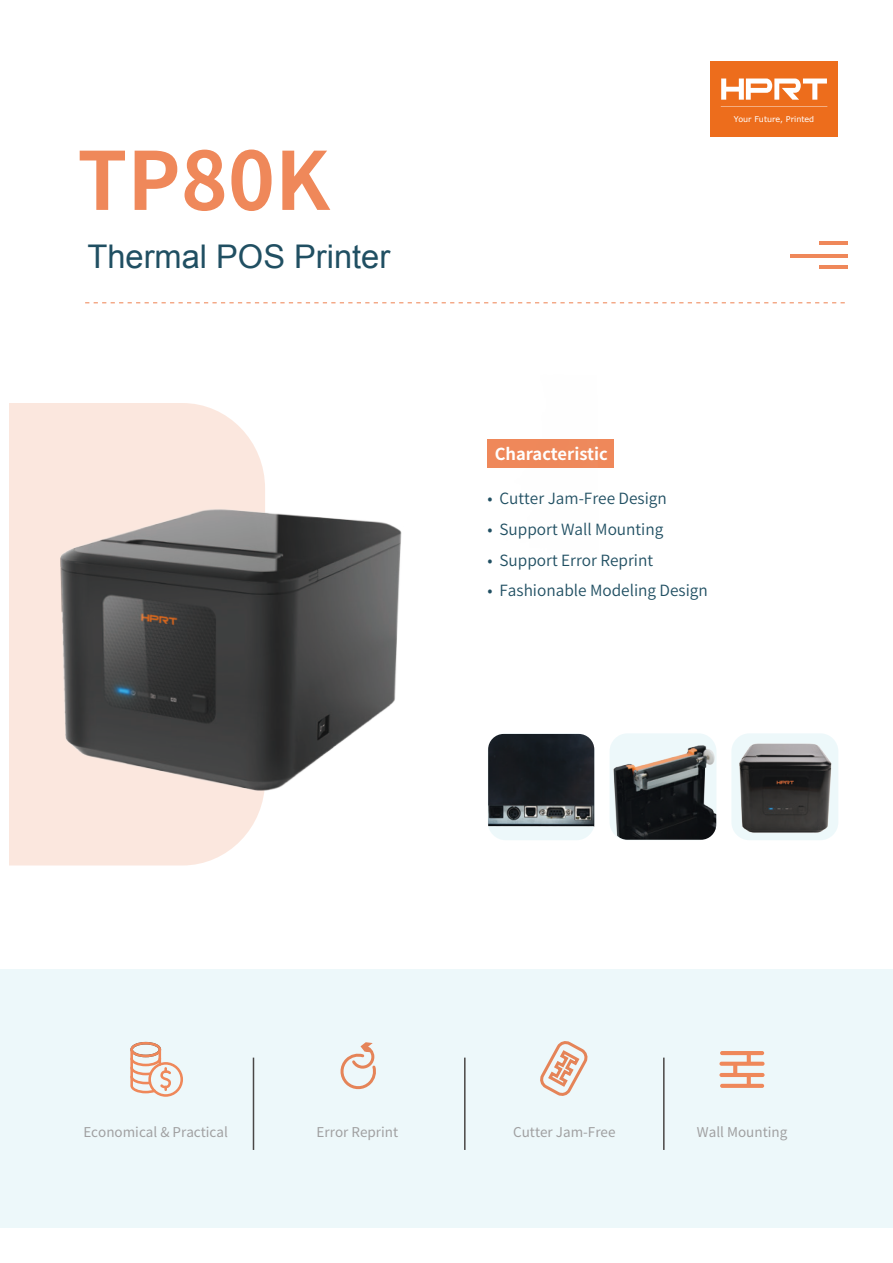
<style>
.page{position:relative;width:893px;height:1263px;background:#fff}
.page>*{position:absolute;margin:0;border:0;box-sizing:border-box;transform-origin:0 0}
.t1{font:700 80.1px "Source Han Sans CN";color:#ef885a}
.t2{font:32.7px "Arial";color:#204f62}
.t3{font:700 16.5px "Source Han Sans CN";color:#fff}
.t4{font:15.45px "Source Han Sans CN";color:#204f62}
.t5{font:13.5px "Source Han Sans CN";color:#a0a0a1}
.t6{font:7.95px "Verdana";color:#fff}
</style>
<div class="page">
<div style="left:710px;top:62px;width:128px;height:75px;background:#ed6d1c"></div>
<svg style="left:721px;top:106px;width:106px;height:1px"></svg>
<svg style="left:721px;top:79px;width:106px;height:21px"></svg>
<div style="left:609px;top:733px;width:107px;height:107px;background:#edf8fa;border-radius:18px"></div>
<div style="left:487px;top:439px;width:127px;height:29px;background:#ef885a"></div>
<div style="left:0;top:969px;width:893px;height:259px;background:#edf8fa"></div>
<svg style="left:85px;top:302px;width:760px;height:1px"></svg>
<hr style="left:791px;top:254px;width:57px;height:4px;background:#ef885a">
<hr style="left:819px;top:265px;width:29px;height:3px;background:#ef885a">
<hr style="left:819px;top:241px;width:29px;height:3px;background:#ef885a">
<img style="left:9px;top:403px;width:586px;height:463px">
<img style="left:612px;top:736px;width:67px;height:104px">
<img style="left:488px;top:734px;width:106px;height:106px">
<img style="left:679px;top:733px;width:159px;height:107px">
<hr style="left:253px;top:1057px;width:1px;height:93px;background:#4a4746">
<hr style="left:464px;top:1057px;width:2px;height:93px;background:#4a4746">
<hr style="left:663px;top:1057px;width:2px;height:93px;background:#4a4746">
<svg style="left:130px;top:1042px;width:53px;height:55px"></svg>
<svg style="left:340px;top:1042px;width:36px;height:48px"></svg>
<svg style="left:540px;top:1041px;width:48px;height:55px"></svg>
<svg style="left:719px;top:1051px;width:45px;height:37px"></svg>
<h1 class="t1" style="left:77px;top:135px;width:254px">TP80K</h1>
<h2 class="t2" style="left:87px;top:235px;width:304px">Thermal POS Printer</h2>
<p class="t6" style="left:734px;top:114px;width:82px">Your Future, Printed</p>
<p class="t3" style="left:495px;top:445px;width:114px">Characteristic</p>
<p class="t4" style="left:487px;top:489px;width:181px">• Cutter Jam-Free Design</p>
<p class="t4" style="left:487px;top:520px;width:177px">• Support Wall Mounting</p>
<p class="t4" style="left:487px;top:551px;width:167px">• Support Error Reprint</p>
<p class="t4" style="left:487px;top:582px;width:222px">• Fashionable Modeling Design</p>
<p class="t5" style="left:83px;top:1124px;width:146px">Economical &amp; Practical</p>
<p class="t5" style="left:317px;top:1124px;width:83px">Error Reprint</p>
<p class="t5" style="left:513px;top:1124px;width:104px">Cutter Jam-Free</p>
<p class="t5" style="left:697px;top:1124px;width:92px">Wall Mounting</p>
</div>
